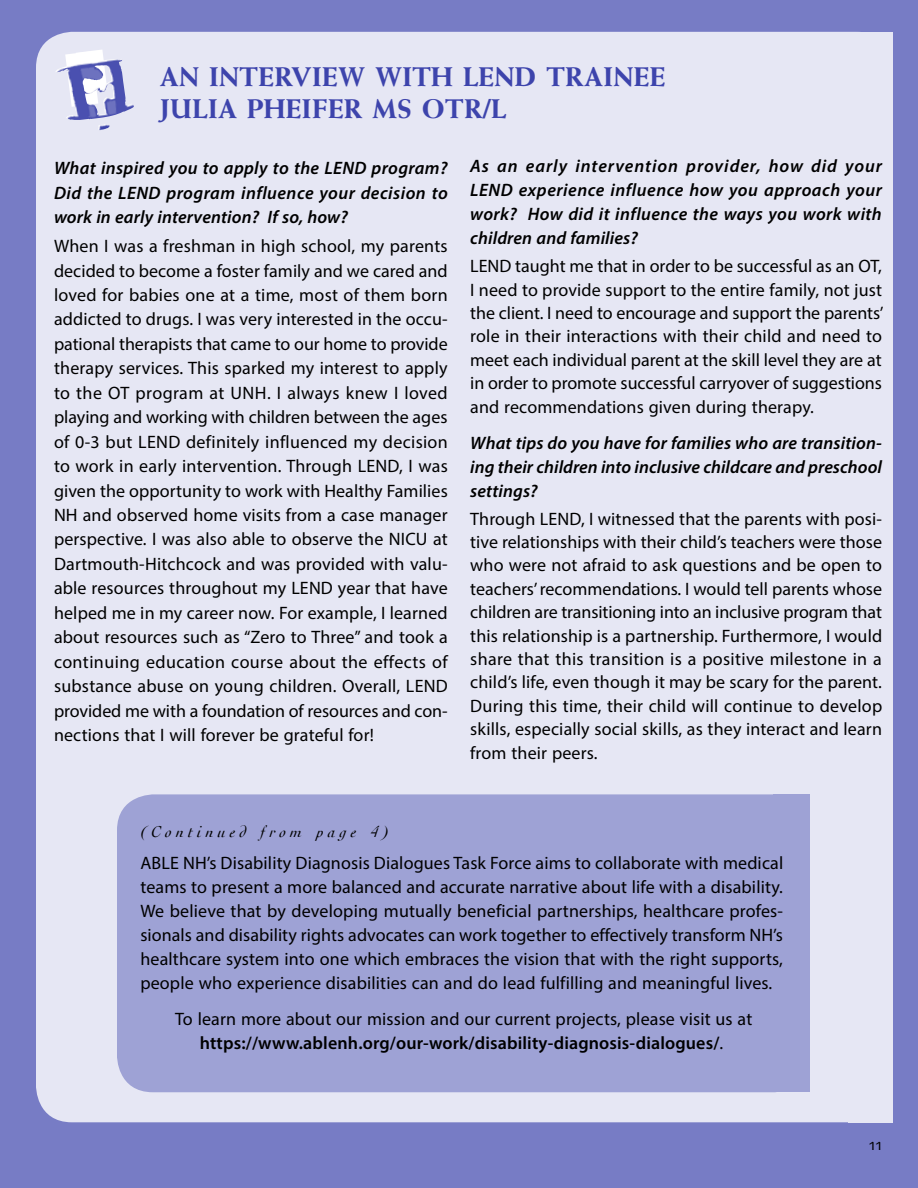
<style>
.page{position:relative;width:918px;height:1188px;background:#777cc5}
.page>*{position:absolute;margin:0;border:0;box-sizing:border-box;transform-origin:0 0}
.t1{font:800 27px/31.5px "Weiss";letter-spacing:.015em;color:#3d44ac}
.t2{font:18px/24.5px "Myriad Pro";letter-spacing:.01em;color:#000;text-align:justify}
.t3{font:italic 600 18px/24px "Myriad Pro";letter-spacing:.005em;color:#000;text-align:justify}
.t4{font:italic 16.5px "Cochin LT";letter-spacing:.255em;color:#000}
.t5{font:16.5px "Skia CC";color:#000}
.s1{font-weight:600}
</style>
<div class="page">
<div style="left:36px;top:32px;width:857px;height:1090px;background:#e6e7f4;border-radius:36px"></div>
<div style="left:848px;top:32px;width:45px;height:1090px;background:#e6e7f4"></div>
<svg style="left:65px;top:50px;width:39px;height:9px"></svg>
<img style="left:56px;top:59px;width:78px;height:61px">
<div style="left:117px;top:794px;width:693px;height:298px;background:#9ea2d5;border-radius:36px"></div>
<div style="left:774px;top:794px;width:36px;height:298px;background:#9ea2d5"></div>
<h1 class="t1" style="left:160px;top:61px;width:507px">AN INTERVIEW WITH LEND TRAINEE<br>JULIA PHEIFER MS OTR/L</h1>
<p class="t3" style="left:54px;top:156px;width:395px;line-height:24.5px">What inspired you to apply to the LEND program?<br>Did the LEND program influence your decision to work in early intervention? If so, how?</p>
<p class="t2" style="left:54px;top:234px;width:395px">When I was a freshman in high school, my parents decided to become a foster family and we cared and loved for babies one at a time, most of them born addicted to drugs. I was very interested in the occu&shy;pational therapists that came to our home to provide therapy services. This sparked my interest to apply to the OT program at UNH. I always knew I loved playing and working with children between the ages of 0-3 but LEND definitely influenced my decision to work in early intervention. Through LEND, I was given the opportunity to work with Healthy Families NH and observed home visits from a case manager perspective. I was also able to observe the NICU at Dartmouth-Hitchcock and was provided with valu&shy;able resources throughout my LEND year that have helped me in my career now. For example, I learned about resources such as “Zero to Three” and took a continuing education course about the effects of substance abuse on young children. Overall, LEND provided me with a foundation of resources and con&shy;nections that I will forever be grateful for!</p>
<p class="t3" style="left:470px;top:154px;width:413px">As an early intervention provider, how did your LEND experience influence how you approach your work? How did it influence the ways you work with children and families?</p>
<p class="t2" style="left:470px;top:254px;width:415px;line-height:23.4px">LEND taught me that in order to be successful as an OT, I need to provide support to the entire family, not just the client. I need to encourage and support the parents’ role in their interactions with their child and need to meet each individual parent at the skill level they are at in order to promote successful carryover of suggestions and recommendations given during therapy.</p>
<p class="t3" style="left:470px;top:430px;width:413px">What tips do you have for families who are transition&shy;ing their children into inclusive childcare and preschool settings?</p>
<p class="t2" style="left:470px;top:507px;width:414px;line-height:23.4px">Through LEND, I witnessed that the parents with posi&shy;tive relationships with their child’s teachers were those who were not afraid to ask questions and be open to teachers’ recommendations. I would tell parents whose children are transitioning into an inclusive program that this relationship is a partnership. Furthermore, I would share that this transition is a positive milestone in a child’s life, even though it may be scary for the parent.<br>During this time, their child will continue to develop skills, especially social skills, as they interact and learn from their peers.</p>
<p class="t4" style="left:140px;top:822px;width:252px">(Continued from page 4)</p>
<p class="t2" style="left:140px;top:851px;width:644px;line-height:24px">ABLE NH’s Disability Diagnosis Dialogues Task Force aims to collaborate with medical teams to present a more balanced and accurate narrative about life with a disability.<br>We believe that by developing mutually beneficial partnerships, healthcare profes&shy;sionals and disability rights advocates can work together to effectively transform NH’s healthcare system into one which embraces the vision that with the right supports, people who experience disabilities can and do lead fulfilling and meaningful lives.</p>
<p class="t2" style="left:175px;top:1007px;width:579px;line-height:24px;text-align:center">To learn more about our mission and our current projects, please visit us at <span class="s1">https://www.ablenh.org/our-work/disability-diagnosis-dialogues/</span>.</p>
<p class="t5" style="left:869px;top:1135px;width:14px">11</p>
</div>
